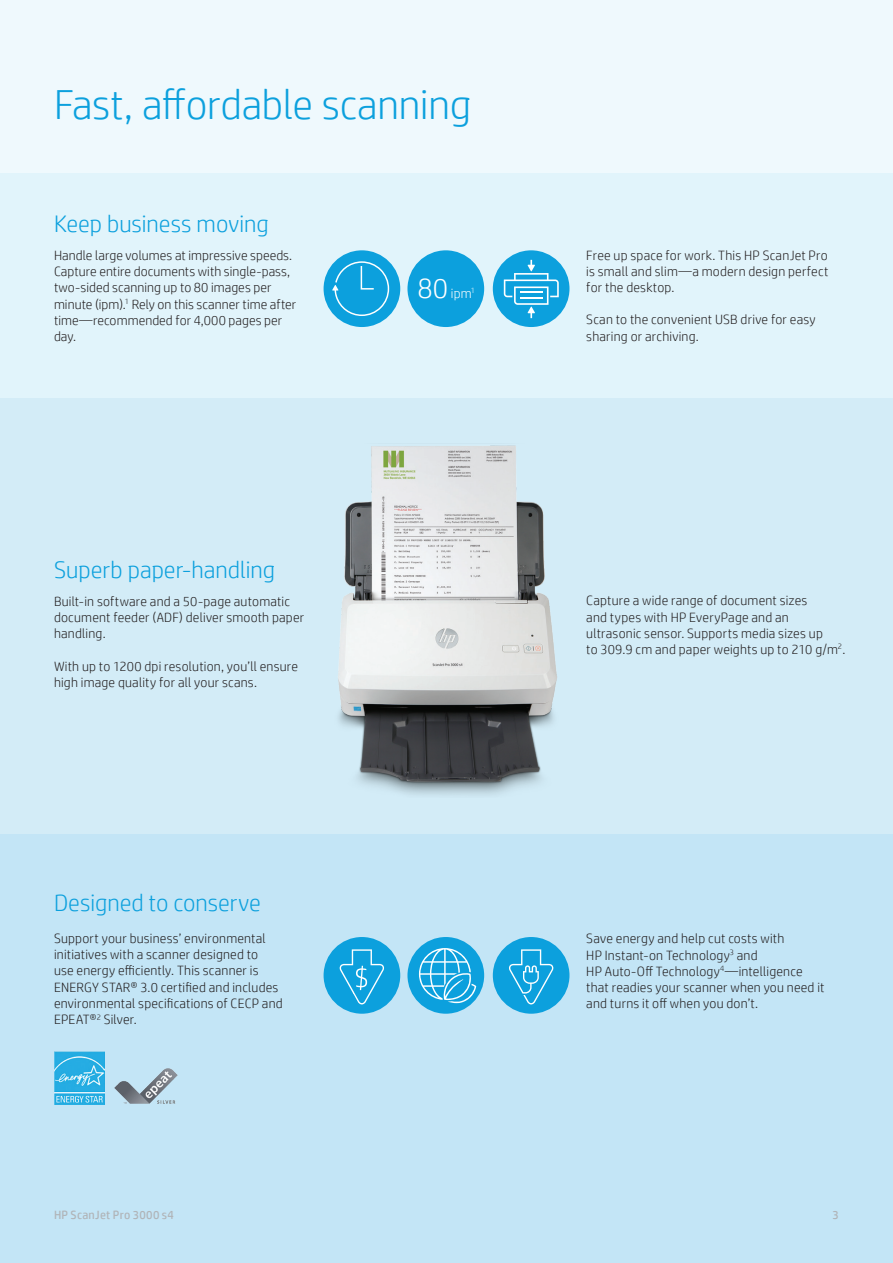
<style>
.page{position:relative;width:893px;height:1263px;background:#fff}
.page>*{position:absolute;margin:0;border:0;box-sizing:border-box;transform-origin:0 0}
.Document_type_12_14{font:300 42px "HP Simplified";letter-spacing:-.005em;color:#0ca0dd}
.Subhead_14_16_blue{font:300 24px "HP Simplified";color:#0ca0dd}
.Body{font:300 13.5px/16.2px "HP Simplified";letter-spacing:.015em;color:#231f20}
.Subhead_14_16_blue-2{font:300 13.5px "HP Simplified";color:#fff}
.t1{font:12px "HP Simplified";letter-spacing:.02em;color:#b0b4b8}
.s1{font-size:28.5px}
</style>
<div class="page">
<div style="left:0;top:822px;width:893px;height:441px;background:#c3e5f6"></div>
<div style="left:0;top:390px;width:893px;height:444px;background:#d3ecf7"></div>
<div style="left:0;top:164px;width:893px;height:234px;background:#e1f4fb"></div>
<div style="left:0;top:0;width:893px;height:173px;background:#eff9fd"></div>
<img style="left:338px;top:445px;width:219px;height:350px">
<div style="left:324px;top:250px;width:76px;height:77px;background:#0ca0dd;border-radius:50%"></div>
<svg style="left:332px;top:261px;width:57px;height:55px"></svg>
<div style="left:493px;top:250px;width:76px;height:77px;background:#0ca0dd;border-radius:50%"></div>
<svg style="left:504px;top:260px;width:55px;height:58px"></svg>
<hr style="left:520px;top:297px;width:23px;height:2px;background:#fff">
<div style="left:407px;top:250px;width:77px;height:77px;background:#0ca0dd;border-radius:50%"></div>
<div style="left:324px;top:937px;width:76px;height:77px;background:#0ca0dd;border-radius:50%"></div>
<svg style="left:340px;top:949px;width:44px;height:55px"></svg>
<div style="left:407px;top:937px;width:77px;height:77px;background:#0ca0dd;border-radius:50%"></div>
<svg style="left:419px;top:948px;width:57px;height:55px"></svg>
<div style="left:493px;top:937px;width:76px;height:77px;background:#0ca0dd;border-radius:50%"></div>
<svg style="left:509px;top:949px;width:44px;height:55px"></svg>
<img style="left:54px;top:1052px;width:51px;height:52px">
<img style="left:114px;top:1068px;width:64px;height:35px">
<p class="Document_type_12_14" style="left:54px;top:81px;width:419px">Fast, affordable scanning</p>
<p class="Subhead_14_16_blue" style="left:54px;top:210px;width:216px">Keep business moving</p>
<p class="Body" style="left:54px;top:247px;width:244px">Handle large volumes at impressive speeds.<br>Capture entire documents with single-pass, two-sided scanning up to 80 images per minute (ipm).<sup>1</sup> Rely on this scanner time after time—recommended for 4,000 pages per day.</p>
<p class="Body" style="left:586px;top:247px;width:244px;text-align:justify">Free up space for work. This HP ScanJet Pro is small and slim—a modern design perfect for the desktop.</p>
<p class="Subhead_14_16_blue-2" style="left:417px;top:286px;width:59px"><span class="s1">80</span> ipm<sup>1</sup></p>
<p class="Body" style="left:586px;top:311px;width:231px">Scan to the convenient USB drive for easy sharing or archiving.</p>
<p class="Subhead_14_16_blue" style="left:54px;top:556px;width:223px">Superb paper-handling</p>
<p class="Body" style="left:54px;top:593px;width:252px">Built-in software and a 50-page automatic document feeder (ADF) deliver smooth paper handling.</p>
<p class="Body" style="left:54px;top:658px;width:246px">With up to 1200 dpi resolution, you’ll ensure high image quality for all your scans.</p>
<p class="Body" style="left:586px;top:592px;width:261px">Capture a wide range of document sizes<br>and types with HP EveryPage and an ultrasonic sensor. Supports media sizes up<br>to 309.9 cm and paper weights up to 210 g/m<sup>2</sup>.</p>
<p class="Subhead_14_16_blue" style="left:54px;top:889px;width:208px">Designed to conserve</p>
<p class="Body" style="left:54px;top:930px;width:230px">Support your business’ environmental initiatives with a scanner designed to<br>use energy efficiently. This scanner is ENERGY STAR® 3.0 certified and includes environmental specifications of CECP and EPEAT®<sup>2</sup> Silver.</p>
<p class="Body" style="left:586px;top:930px;width:240px">Save energy and help cut costs with<br>HP Instant-on Technology<sup>3</sup> and<br>HP Auto-Off Technology<sup>4</sup>—intelligence that readies your scanner when you need it and turns it off when you don’t.</p>
<p class="t1" style="left:54px;top:1208px;width:122px">HP ScanJet Pro 3000 s4</p>
<p class="t1" style="left:832px;top:1208px;width:8px">3</p>
</div>
